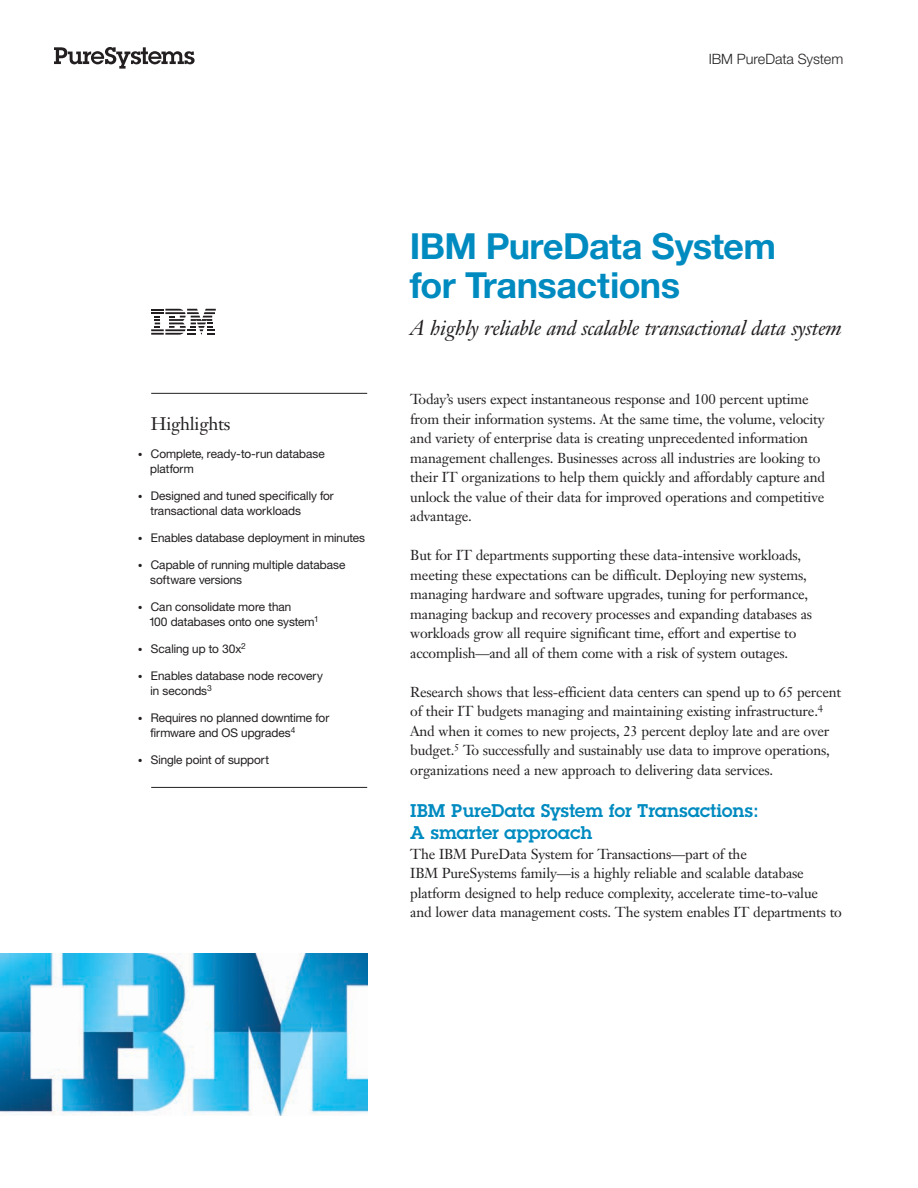
<style>
.page{position:relative;width:918px;height:1188px;background:#fff}
.page>*{position:absolute;margin:0;border:0;box-sizing:border-box;transform-origin:0 0}
.t1{font:700 36px/39px "Helv Neuefor IBM";color:#008bc0}
.t2{font:italic 21px "Janson Text LT Pro";letter-spacing:-.015em;color:#231f20}
.t3{font:600 18px/22.5px "Lubalinfor IBM";color:#008bc0}
.t4{font:18px "Janson Text LT Pro";letter-spacing:-.015em;color:#231f20}
.t5{font:14.25px/19.5px "Janson Text LT Pro";letter-spacing:-.015em;color:#231f20}
.t6{font:300 14.25px "Helv Neuefor IBM";letter-spacing:-.005em;color:#231f20}
.t7{font:12px/15px "Helv Neuefor IBM";color:#231f20}
</style>
<div class="page">
<svg style="left:54px;top:47px;width:141px;height:22px"></svg>
<svg style="left:151px;top:309px;width:65px;height:26px"></svg>
<hr style="left:151px;top:393px;width:216px;height:1px;background:#231f20">
<hr style="left:151px;top:787px;width:216px;height:1px;background:#231f20">
<img style="left:0;top:954px;width:367px;height:162px">
<p class="t6" style="left:709px;top:50px;width:136px">IBM PureData System</p>
<h2 class="t4" style="left:151px;top:412px;width:81px">Highlights</h2>
<p class="t7" style="left:150px;top:446px;width:176px">Complete, ready-to-run database platform</p>
<p class="t7" style="left:150px;top:488px;width:185px">Designed and tuned specifically for transactional data workloads</p>
<p class="t7" style="left:151px;top:530px;width:216px">Enables database deployment in minutes</p>
<p class="t7" style="left:150px;top:557px;width:197px">Capable of running multiple database software versions</p>
<p class="t7" style="left:149px;top:599px;width:170px">Can consolidate more than<br>100 databases onto one system<sup>1</sup></p>
<p class="t7" style="left:151px;top:641px;width:96px">Scaling up to 30x<sup>2</sup></p>
<p class="t7" style="left:151px;top:668px;width:174px">Enables database node recovery in seconds<sup>3</sup></p>
<p class="t7" style="left:150px;top:710px;width:180px">Requires no planned downtime for firmware and OS upgrades<sup>4</sup></p>
<p class="t7" style="left:151px;top:752px;width:120px">Single point of support</p>
<h1 class="t1" style="left:410px;top:226px;width:367px">IBM PureData System for Transactions</h1>
<h2 class="t2" style="left:410px;top:314px;width:433px">A highly reliable and scalable transactional data system</h2>
<p class="t5" style="left:410px;top:389px;width:416px">Today’s users expect instantaneous response and 100 percent uptime from their information systems. At the same time, the volume, velocity and variety of enterprise data is creating unprecedented information management challenges. Businesses across all industries are looking to their IT organizations to help them quickly and affordably capture and unlock the value of their data for improved operations and competitive advantage.</p>
<p class="t5" style="left:410px;top:545px;width:403px">But for IT departments supporting these data-intensive workloads, meeting these expectations can be difficult. Deploying new systems, managing hardware and software upgrades, tuning for performance, managing backup and recovery processes and expanding databases as workloads grow all require significant time, effort and expertise to accomplish—and all of them come with a risk of system outages.</p>
<p class="t5" style="left:410px;top:682px;width:432px">Research shows that less-efficient data centers can spend up to 65 percent of their IT budgets managing and maintaining existing infrastructure.<sup>4<br></sup>And when it comes to new projects, 23 percent deploy late and are over budget.<sup>5</sup> To successfully and sustainably use data to improve operations, organizations need a new approach to delivering data services.</p>
<h2 class="t3" style="left:410px;top:799px;width:350px">IBM PureData System for Transactions:<br>A smarter approach</h2>
<p class="t5" style="left:410px;top:844px;width:433px">The IBM PureData System for Transactions—part of the<br>IBM PureSystems family—is a highly reliable and scalable database platform designed to help reduce complexity, accelerate time-to-value and lower data management costs. The system enables IT departments to</p>
</div>
